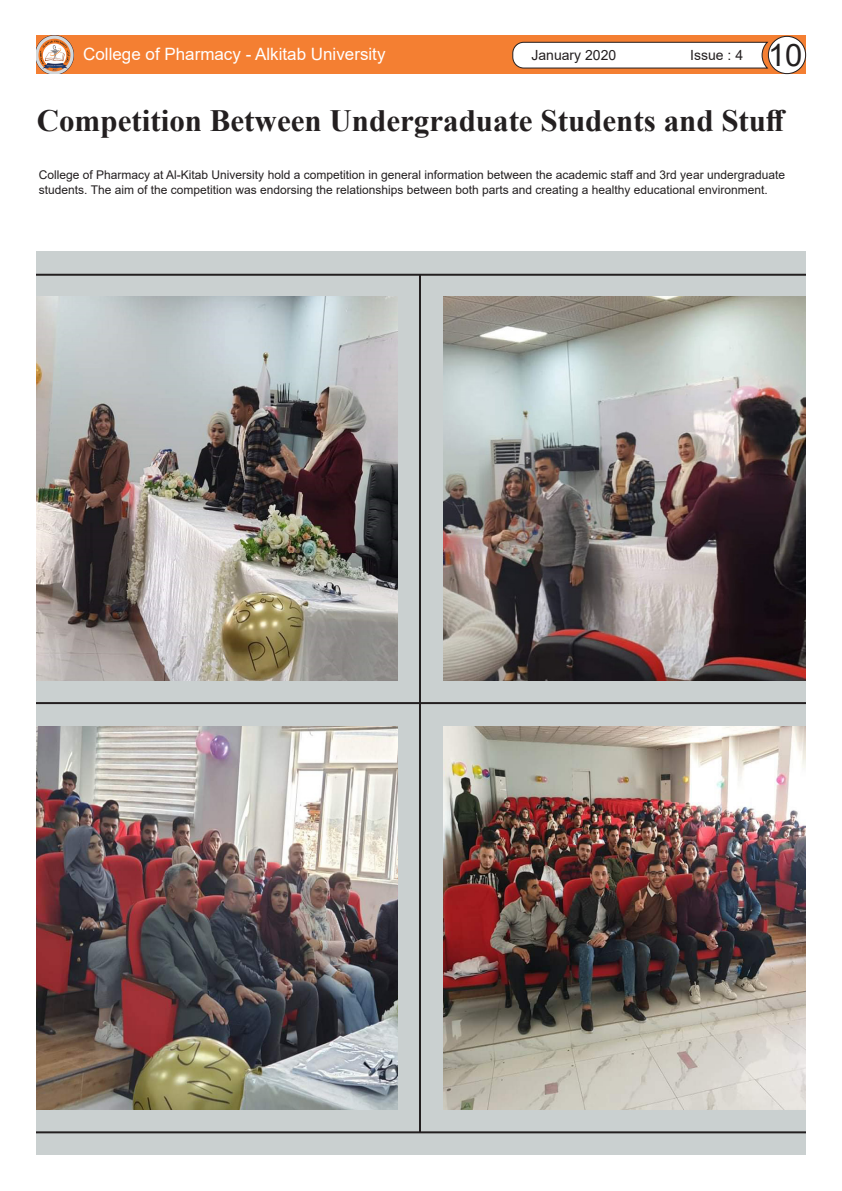
<style>
.page{position:relative;width:842px;height:1191px;background:#fff}
.page>*{position:absolute;margin:0;border:0;box-sizing:border-box;transform-origin:0 0}
.t1{font:700 31px "Times New Roman";color:#231f20}
.t2{font:31px "Arial";color:#231f20}
.t3{font:17px "Arial";color:#fff}
.t4{font:14px "Arial";color:#231f20}
.t5{font:12px/14.4px "Arial";color:#231f20}
</style>
<div class="page">
<div style="left:36px;top:36px;width:770px;height:38px;background:#f47f32"></div>
<img style="left:36px;top:36px;width:37px;height:38px">
<div style="left:768px;top:36px;width:38px;height:38px;background:#fff;border-radius:50%"></div>
<div style="left:768px;top:36px;width:38px;height:38px;border:1px solid #231f20;border-radius:50%"></div>
<svg style="left:512px;top:41px;width:257px;height:28px;background:#ece4df"></svg>
<img style="left:36px;top:296px;width:362px;height:385px">
<img style="left:443px;top:296px;width:363px;height:385px">
<img style="left:36px;top:725px;width:362px;height:385px">
<img style="left:443px;top:725px;width:363px;height:385px">
<div style="left:36px;top:252px;width:770px;height:44px;background:#cad0d0"></div>
<div style="left:36px;top:681px;width:770px;height:44px;background:#cad0d0"></div>
<div style="left:36px;top:1110px;width:770px;height:44px;background:#cad0d0"></div>
<div style="left:398px;top:252px;width:44px;height:903px;background:#cad0d0"></div>
<hr style="left:36px;top:274px;width:770px;height:2px;background:#231f20">
<hr style="left:36px;top:1131px;width:770px;height:2px;background:#231f20">
<hr style="left:36px;top:702px;width:770px;height:2px;background:#231f20">
<hr style="left:419px;top:275px;width:2px;height:857px;background:#231f20">
<h2 class="t3" style="left:83px;top:42px;width:304px">College of Pharmacy - Alkitab University</h2>
<p class="t4" style="left:531px;top:45px;width:86px">January 2020</p>
<p class="t4" style="left:690px;top:45px;width:54px">Issue : 4</p>
<p class="t2" style="left:768px;top:34px;width:36px">10</p>
<p class="t1" style="left:37px;top:98px;width:751px">Competition Between Undergraduate Students and Stuff</p>
<p class="t5" style="left:39px;top:168px;width:748px">College of Pharmacy at Al-Kitab University hold a competition in general information between the academic staff and 3rd year undergraduate students. The aim of the competition was endorsing the relationships between both parts and creating a healthy educational environment.</p>
</div>
